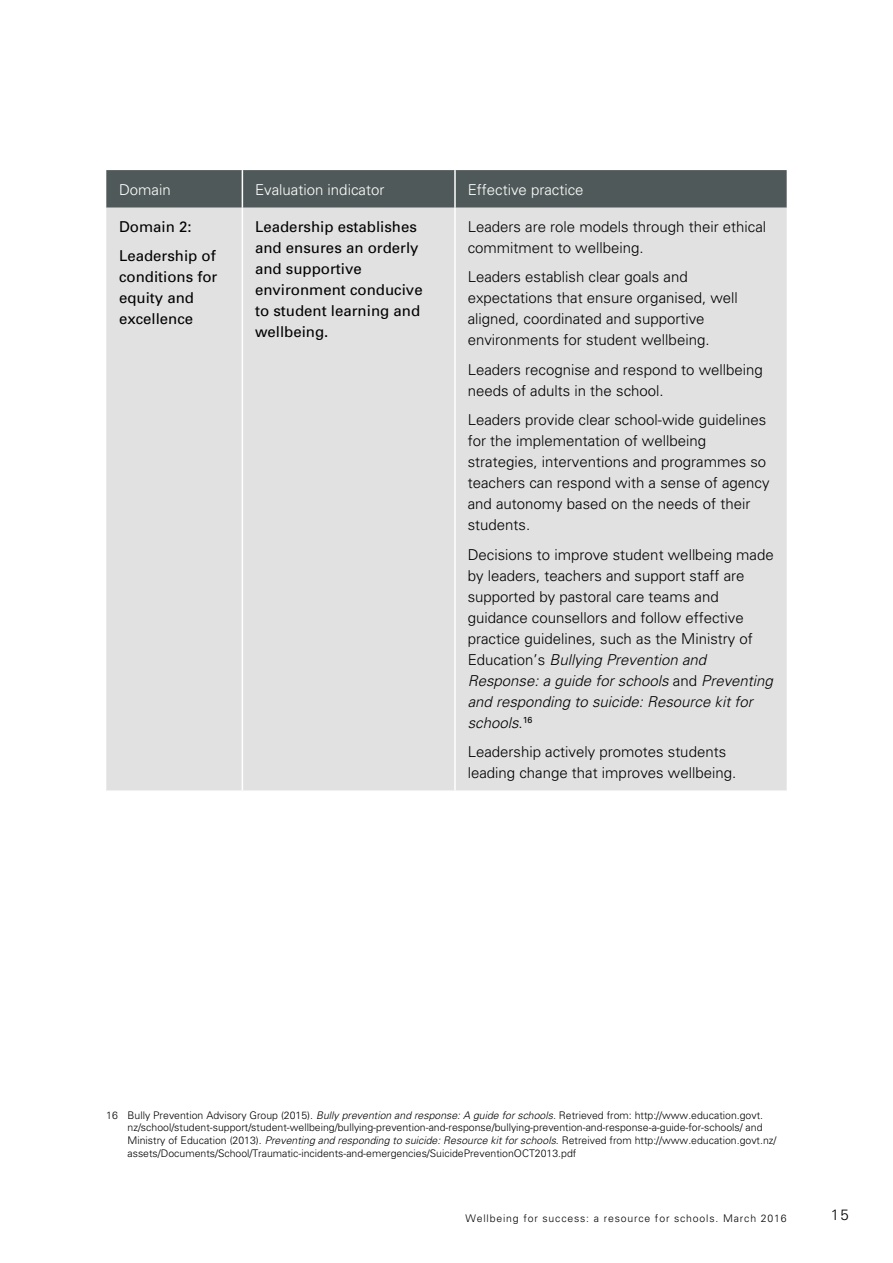
<style>
.page{position:relative;width:893px;height:1263px;background:#fff}
.page>*{position:absolute;margin:0;border:0;box-sizing:border-box;transform-origin:0 0}
.t1{font:300 15px/21px "Univers Maori";color:#000}
.t2{font:15px/21px "Univers Maori";color:#000}
.t3{font:300 15px "Univers Maori";color:#fff}
.t4{font:300 10.5px/12.6px "Univers Maori";color:#000}
.t5{font:300 10.5px "Univers Maori";letter-spacing:.08em;color:#000}
.s1{font-style:italic}
</style>
<div class="page">
<div style="left:106px;top:170px;width:681px;height:38px;background:#505959"></div>
<div style="left:106px;top:208px;width:681px;height:582px;background:#e2e1e1"></div>
<hr style="left:242px;top:170px;width:1px;height:38px;background:#fff">
<hr style="left:454px;top:170px;width:2px;height:38px;background:#fff">
<hr style="left:242px;top:208px;width:1px;height:582px;background:#fff">
<hr style="left:454px;top:208px;width:2px;height:582px;background:#fff">
<p class="t3" style="left:119px;top:181px;width:53px">Domain</p>
<p class="t3" style="left:255px;top:181px;width:131px">Evaluation indicator</p>
<p class="t3" style="left:468px;top:181px;width:117px">Effective practice</p>
<p class="t2" style="left:119px;top:211px;width:98px;line-height:29.5px">Domain 2:<br>Leadership of</p>
<p class="t2" style="left:119px;top:266px;width:100px">conditions for equity and excellence</p>
<p class="t2" style="left:255px;top:216px;width:169px">Leadership establishes and ensures an orderly and supportive environment conducive to student learning and wellbeing.</p>
<p class="t1" style="left:468px;top:216px;width:300px">Leaders are role models through their ethical commitment to wellbeing.</p>
<p class="t1" style="left:468px;top:266px;width:272px">Leaders establish clear goals and expectations that ensure organised, well aligned, coordinated and supportive environments for student wellbeing.</p>
<p class="t1" style="left:468px;top:359px;width:297px">Leaders recognise and respond to wellbeing needs of adults in the school.</p>
<p class="t1" style="left:468px;top:409px;width:303px">Leaders provide clear school-wide guidelines for the implementation of wellbeing strategies, interventions and programmes so teachers can respond with a sense of agency and autonomy based on the needs of their students.</p>
<p class="t1" style="left:468px;top:544px;width:307px">Decisions to improve student wellbeing made by leaders, teachers and support staff are supported by pastoral care teams and guidance counsellors and follow effective practice guidelines, such as the Ministry of Education’s <span class="s1">Bullying Prevention and Response: a guide for schools</span> and <span class="s1">Preventing and responding to suicide: Resource kit for schools</span>.<sup>16</sup></p>
<p class="t1" style="left:468px;top:741px;width:270px">Leadership actively promotes students leading change that improves wellbeing.</p>
<p class="t4" style="left:128px;top:1108px;width:650px;text-indent:-21px">16 Bully Prevention Advisory Group (2015). <span class="s1">Bully prevention and response: A guide for schools.</span> Retrieved from: http://www.education.govt. nz/school/student-support/student-wellbeing/bullying-prevention-and-response/bullying-prevention-and-response-a-guide-for-schools/ and Ministry of Education (2013). <span class="s1">Preventing and responding to suicide: Resource kit for schools</span>. Retreived from http://www.education.govt.nz/ assets/Documents/School/Traumatic-incidents-and-emergencies/SuicidePreventionOCT2013.pdf</p>
<p class="t5" style="left:465px;top:1211px;width:323px">Wellbeing for success: a resource for schools. March 2016</p>
<p class="t1" style="left:831px;top:1204px;width:19px">15</p>
</div>
